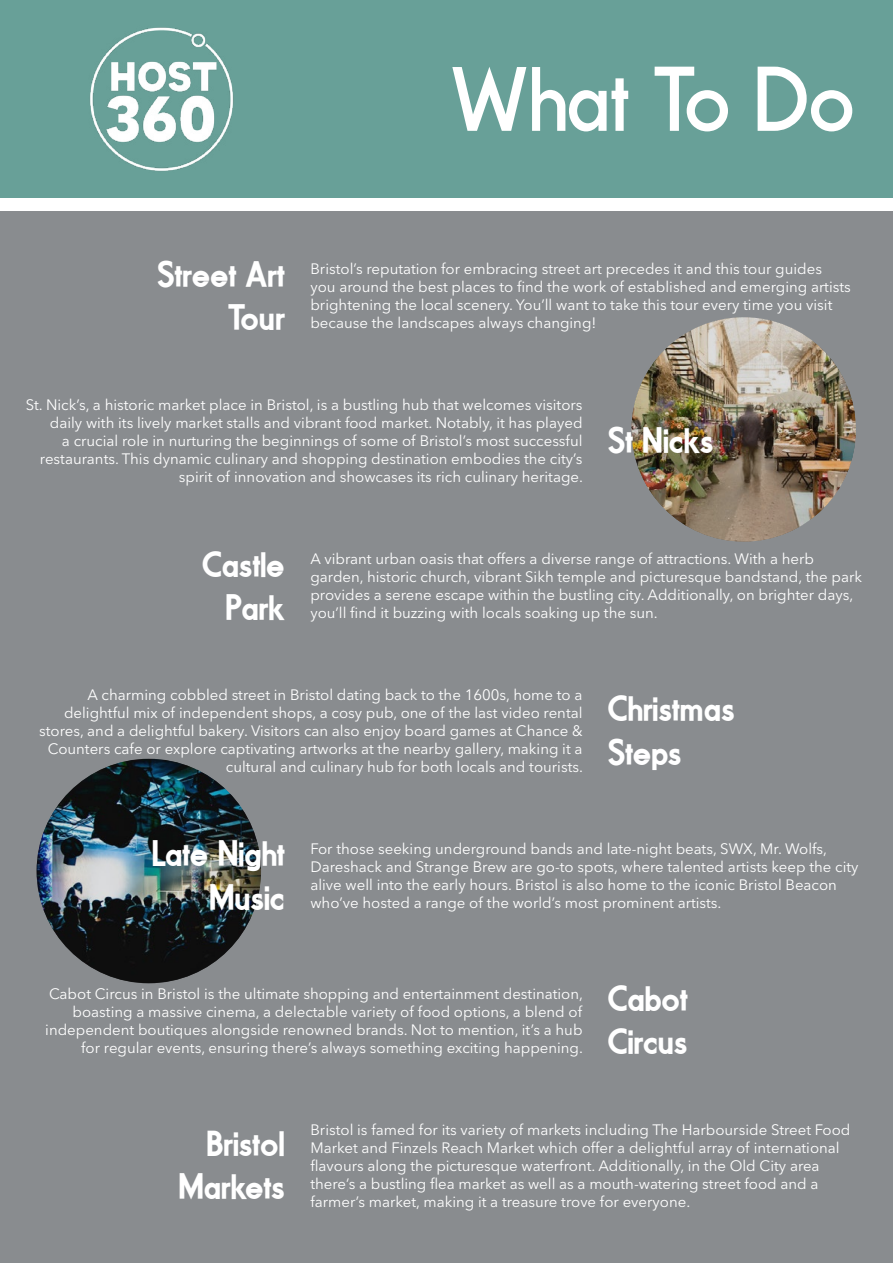
<style>
.page{position:relative;width:893px;height:1263px;background:#898c8f}
.page>*{position:absolute;margin:0;border:0;box-sizing:border-box;transform-origin:0 0}
.t1{font:90px "Fundamental Brigade";color:#fff}
.t2{font:36px/43.2px "Fundamental Brigade Schwer";color:#fff;text-align:right}
.t3{font:15px/18px "Avenir Next LT Pro";color:#fff}
</style>
<div class="page">
<div style="left:0;top:0;width:893px;height:210px;background:#68a098"></div>
<div style="left:0;top:198px;width:893px;height:12px;background:#fff"></div>
<img style="left:90px;top:27px;width:143px;height:144px">
<img style="left:37px;top:759px;width:224px;height:224px;border-radius:112px">
<img style="left:631px;top:317px;width:225px;height:225px;border-radius:112px">
<h1 class="t1" style="left:450px;top:47px;width:406px">What To Do</h1>
<h2 class="t2" style="left:157px;top:252px;width:129px">Street Art<br>Tour</h2>
<p class="t3" style="left:310px;top:260px;width:542px">Bristol’s reputation for embracing street art precedes it and this tour guides you around the best places to find the work of established and emerging artists brightening the local scenery. You’ll want to take this tour every time you visit because the landscapes always changing!</p>
<p class="t3" style="left:26px;top:396px;width:559px;text-align:right">St. Nick’s, a historic market place in Bristol, is a bustling hub that welcomes visitors daily with its lively market stalls and vibrant food market. Notably, it has played<br>a crucial role in nurturing the beginnings of some of Bristol’s most successful restaurants. This dynamic culinary and shopping destination embodies the city’s spirit of innovation and showcases its rich culinary heritage.</p>
<h2 class="t2" style="left:608px;top:419px;width:107px">St Nicks</h2>
<h2 class="t2" style="left:202px;top:542px;width:84px">Castle<br>Park</h2>
<p class="t3" style="left:310px;top:550px;width:553px">A vibrant urban oasis that offers a diverse range of attractions. With a herb garden, historic church, vibrant Sikh temple and picturesque bandstand, the park provides a serene escape within the bustling city. Additionally, on brighter days, you’ll find it buzzing with locals soaking up the sun.</p>
<p class="t3" style="left:39px;top:686px;width:545px;text-align:right">A charming cobbled street in Bristol dating back to the 1600s, home to a delightful mix of independent shops, a cosy pub, one of the last video rental stores, and a delightful bakery. Visitors can also enjoy board games at Chance &amp; Counters cafe or explore captivating artworks at the nearby gallery, making it a cultural and culinary hub for both locals and tourists.</p>
<h2 class="t2" style="left:608px;top:687px;width:128px;text-align:left">Christmas<br>Steps</h2>
<h2 class="t2" style="left:152px;top:832px;width:134px">Late Night<br>Music</h2>
<p class="t3" style="left:310px;top:840px;width:550px">For those seeking underground bands and late-night beats, SWX, Mr. Wolfs, Dareshack and Strange Brew are go-to spots, where talented artists keep the city alive well into the early hours. Bristol is also home to the iconic Bristol Beacon who’ve hosted a range of the world’s most prominent artists.</p>
<p class="t3" style="left:45px;top:984px;width:539px;text-align:right">Cabot Circus in Bristol is the ultimate shopping and entertainment destination, boasting a massive cinema, a delectable variety of food options, a blend of independent boutiques alongside renowned brands. Not to mention, it’s a hub for regular events, ensuring there’s always something exciting happening.</p>
<h2 class="t2" style="left:608px;top:977px;width:81px;text-align:left">Cabot<br>Circus</h2>
<h2 class="t2" style="left:179px;top:1121px;width:108px">Bristol<br>Markets</h2>
<p class="t3" style="left:310px;top:1120px;width:542px">Bristol is famed for its variety of markets including The Harbourside Street Food Market and Finzels Reach Market which offer a delightful array of international flavours along the picturesque waterfront. Additionally, in the Old City area there’s a bustling flea market as well as a mouth-watering street food and a farmer’s market, making it a treasure trove for everyone.</p>
</div>
